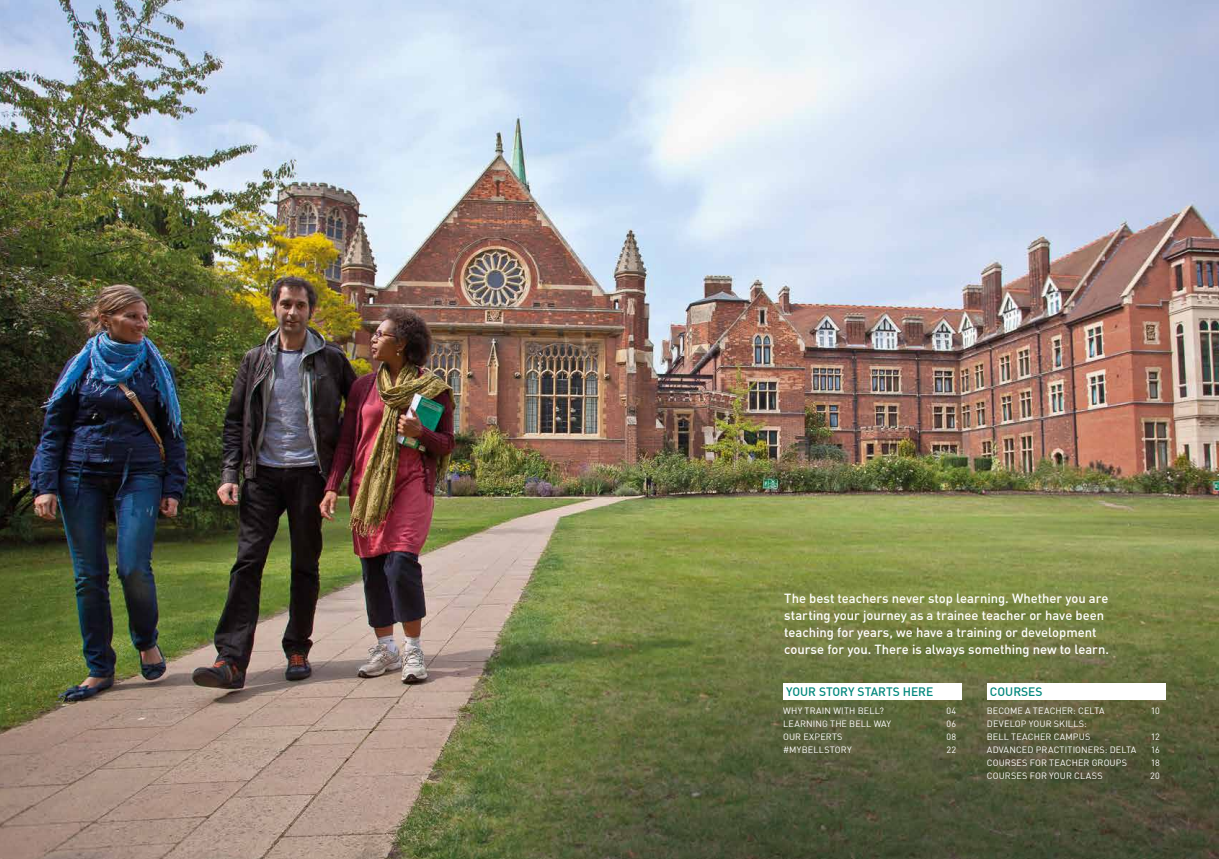
<style>
.page{position:relative;width:1219px;height:859px;background:#fff}
.page>*{position:absolute;margin:0;border:0;box-sizing:border-box;transform-origin:0 0}
.t1{font:500 13px/17px "DIN";color:#fff}
.t2{font:500 12px "DIN";color:#00877c}
.t3{font:9px/13px "DIN";letter-spacing:.015em;color:#fff}
</style>
<div class="page">
<img style="left:0;top:0;width:1219px;height:859px">
<div style="left:783px;top:683px;width:178px;height:16px;background:#fff"></div>
<div style="left:987px;top:683px;width:178px;height:16px;background:#fff"></div>
<h1 class="t1" style="left:784px;top:589px;width:326px">The best teachers never stop learning. Whether you are starting your journey as a trainee teacher or have been teaching for years, we have a training or development course for you. There is always something new to learn.</h1>
<h2 class="t2" style="left:786px;top:684px;width:149px">YOUR STORY STARTS HERE</h2>
<h2 class="t2" style="left:990px;top:684px;width:54px">COURSES</h2>
<p class="t3" style="left:783px;top:704px;width:102px">WHY TRAIN WITH BELL?</p>
<p class="t3" style="left:946px;top:704px;width:11px">04</p>
<p class="t3" style="left:783px;top:717px;width:110px">LEARNING THE BELL WAY</p>
<p class="t3" style="left:946px;top:717px;width:11px">06</p>
<p class="t3" style="left:783px;top:730px;width:61px">OUR EXPERTS</p>
<p class="t3" style="left:946px;top:730px;width:11px">08</p>
<p class="t3" style="left:783px;top:743px;width:70px">#MYBELLSTORY</p>
<p class="t3" style="left:946px;top:743px;width:11px">22</p>
<p class="t3" style="left:987px;top:704px;width:119px">BECOME A TEACHER: CELTA</p>
<p class="t3" style="left:1151px;top:704px;width:11px">10</p>
<p class="t3" style="left:987px;top:717px;width:105px">DEVELOP YOUR SKILLS:<br>BELL TEACHER CAMPUS</p>
<p class="t3" style="left:1151px;top:730px;width:11px">12</p>
<p class="t3" style="left:987px;top:743px;width:151px">ADVANCED PRACTITIONERS: DELTA</p>
<p class="t3" style="left:1151px;top:743px;width:11px">16</p>
<p class="t3" style="left:987px;top:756px;width:142px">COURSES FOR TEACHER GROUPS</p>
<p class="t3" style="left:1151px;top:756px;width:11px">18</p>
<p class="t3" style="left:987px;top:769px;width:117px">COURSES FOR YOUR CLASS</p>
<p class="t3" style="left:1150px;top:769px;width:11px">20</p>
</div>
